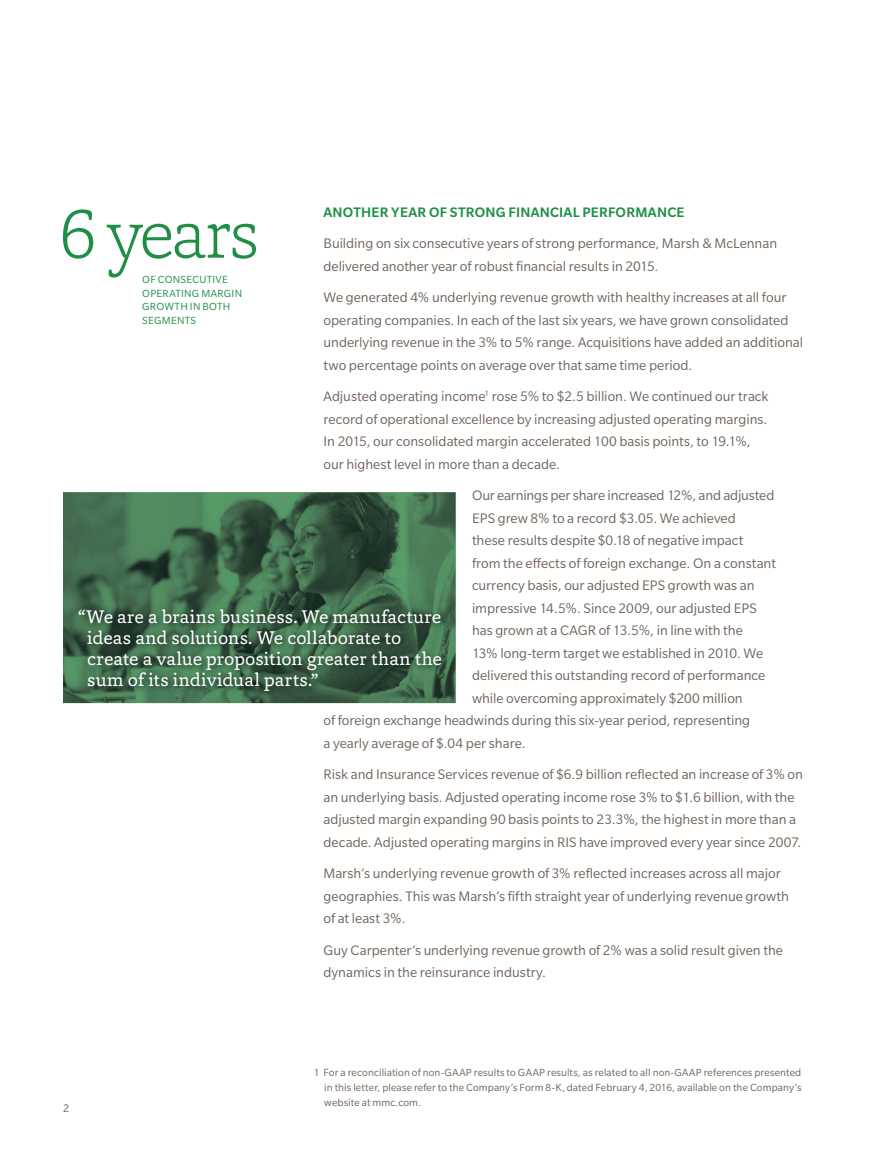
<style>
.page{position:relative;width:891px;height:1161px;background:#fff}
.page>*{position:absolute;margin:0;border:0;box-sizing:border-box;transform-origin:0 0}
.t1{font:200 72px "Capita";letter-spacing:-.05em;color:#208f45}
.t2{font:18.75px/21px "Capita";color:#fff}
.t3{font:15px/22.5px "Slate Pro";color:#72655c}
.t4{font:500 15px "Slate Pro";letter-spacing:.015em;color:#208f45}
.t5{font:12px "Slate Pro";color:#72655c}
.t6{font:11.25px/15px "Slate Pro";letter-spacing:.01em;color:#72655c;text-align:justify}
.t7{font:11.25px/13.5px "Slate Pro";letter-spacing:.025em;color:#208f45}
</style>
<div class="page">
<img style="left:63px;top:492px;width:393px;height:211px">
<img style="left:75px;top:605px;width:374px;height:93px">
<p class="t4" style="left:324px;top:203px;width:362px">ANOTHER YEAR OF STRONG FINANCIAL PERFORMANCE</p>
<p class="t3" style="left:324px;top:233px;width:455px">Building on six consecutive years of strong performance, Marsh &amp; McLennan delivered another year of robust financial results in 2015.</p>
<p class="t3" style="left:324px;top:287px;width:481px">We generated 4% underlying revenue growth with healthy increases at all four operating companies. In each of the last six years, we have grown consolidated underlying revenue in the 3% to 5% range. Acquisitions have added an additional two percentage points on average over that same time period.</p>
<p class="t3" style="left:324px;top:386px;width:447px">Adjusted operating income<sup>1</sup> rose 5% to $2.5 billion. We continued our track record of operational excellence by increasing adjusted operating margins.<br>In 2015, our consolidated margin accelerated 100 basis points, to 19.1%, our highest level in more than a decade.</p>
<p class="t3" style="left:472px;top:485px;width:304px">Our earnings per share increased 12%, and adjusted</p>
<p class="t3" style="left:472px;top:508px;width:265px">EPS grew 8% to a record $3.05. We achieved</p>
<p class="t3" style="left:472px;top:530px;width:273px">these results despite $0.18 of negative impact</p>
<p class="t3" style="left:472px;top:553px;width:306px">from the effects of foreign exchange. On a constant</p>
<p class="t3" style="left:472px;top:575px;width:284px">currency basis, our adjusted EPS growth was an</p>
<p class="t3" style="left:472px;top:598px;width:286px">impressive 14.5%. Since 2009, our adjusted EPS</p>
<p class="t3" style="left:472px;top:620px;width:272px">has grown at a CAGR of 13.5%, in line with the</p>
<p class="t3" style="left:472px;top:643px;width:293px">13% long-term target we established in 2010. We</p>
<p class="t3" style="left:472px;top:665px;width:295px">delivered this outstanding record of performance</p>
<p class="t3" style="left:472px;top:688px;width:272px">while overcoming approximately $200 million</p>
<p class="t3" style="left:324px;top:710px;width:428px">of foreign exchange headwinds during this six-year period, representing</p>
<p class="t3" style="left:324px;top:733px;width:204px">a yearly average of $.04 per share.</p>
<p class="t3" style="left:324px;top:764px;width:481px">Risk and Insurance Services revenue of $6.9 billion reflected an increase of 3% on an underlying basis. Adjusted operating income rose 3% to $1.6 billion, with the adjusted margin expanding 90 basis points to 23.3%, the highest in more than a decade. Adjusted operating margins in RIS have improved every year since 2007.</p>
<p class="t3" style="left:324px;top:863px;width:467px">Marsh’s underlying revenue growth of 3% reflected increases across all major geographies. This was Marsh’s fifth straight year of underlying revenue growth of at least 3%.</p>
<p class="t3" style="left:324px;top:940px;width:461px">Guy Carpenter’s underlying revenue growth of 2% was a solid result given the dynamics in the reinsurance industry.</p>
<h1 class="t1" style="left:59px;top:186px;width:203px">6 years</h1>
<p class="t7" style="left:142px;top:274px;width:101px">OF CONSECUTIVE<br>OPERATING MARGIN<br>GROWTH IN BOTH<br>SEGMENTS</p>
<p class="t2" style="left:87px;top:608px;width:356px;text-indent:-9px">“We are a brains business. We manufacture ideas and solutions. We collaborate to create a value proposition greater than the sum of its individual parts.”</p>
<p class="t5" style="left:63px;top:1104px;width:8px">2</p>
<p class="t6" style="left:324px;top:1065px;width:479px;text-indent:-10px">1 For a reconciliation of non-GAAP results to GAAP results, as related to all non-GAAP references presented in this letter, please refer to the Company’s Form 8-K, dated February 4, 2016, available on the Company’s website at mmc.com.</p>
</div>
